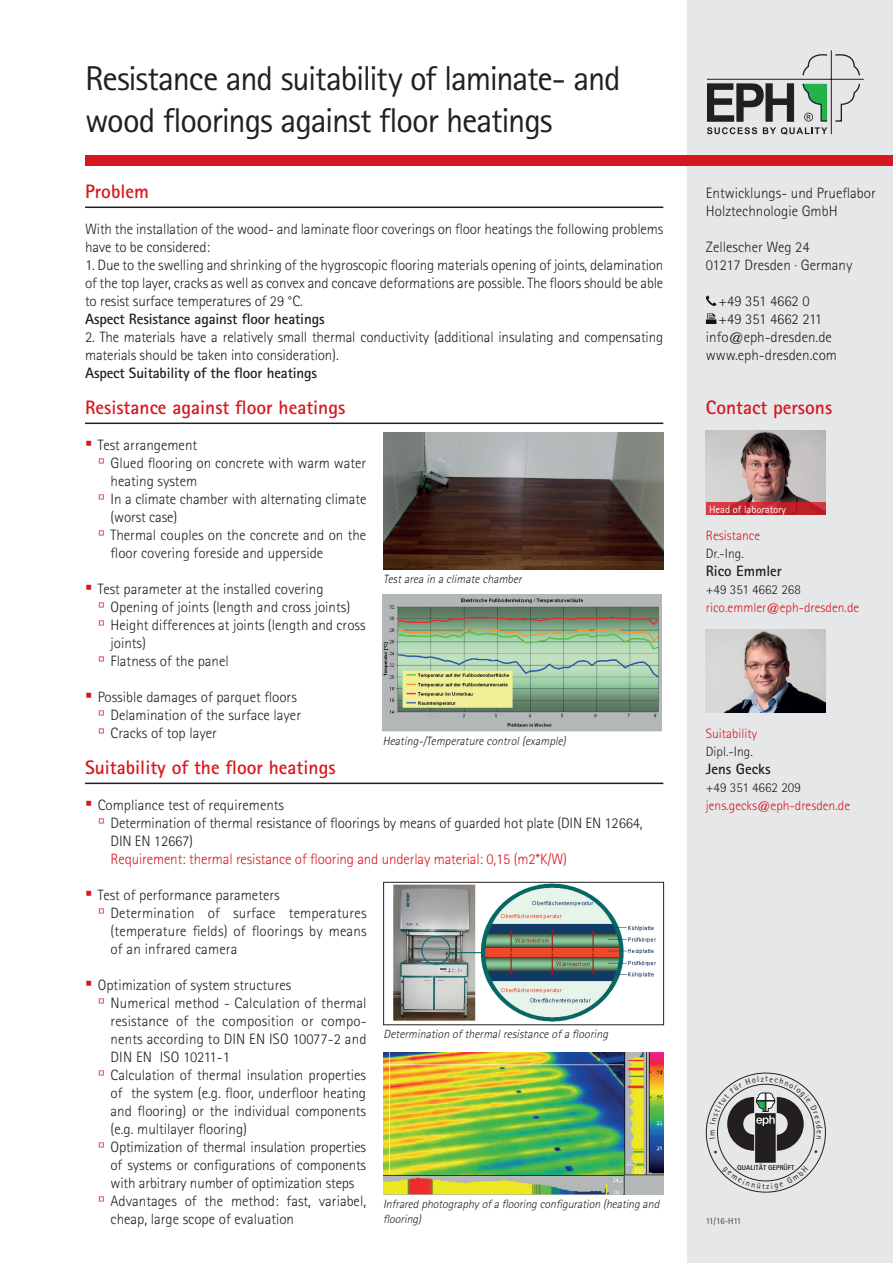
<style>
.page{position:relative;width:893px;height:1263px;background:#fff}
.page>*{position:absolute;margin:0;border:0;box-sizing:border-box;transform-origin:0 0}
.t1{font:34.5px/41.4px "Rotis Sans Serif";letter-spacing:-.035em;color:#231f20}
.t2{font:700 19.5px "Rotis Sans Serif";color:#d7171f}
.t3{font:300 15px/18px "Rotis Sans Serif";color:#231f20}
.t4{font:700 15px "Rotis Sans Serif";letter-spacing:-.01em;color:#231f20}
.t5{font:300 15px "Rotis Sans Serif";letter-spacing:-.01em;color:#d7171f}
.t6{font:300 13.5px "Rotis Sans Serif";color:#d7171f}
.t7{font:300 13.5px "Rotis Sans Serif";color:#231f20}
.t8{font:italic 300 12px/14.4px "Rotis Sans Serif";color:#231f20}
.t9{font:10.5px "Rotis Sans Serif";color:#fff}
.t10{font:300 9px "Rotis Sans Serif";letter-spacing:-.055em;color:#231f20}
.t11{font:800 7.05px "Rotis Sans Serif";color:#231f20}
.s1{font-family:"Calibri";font-weight:400;font-size:21px;color:#d7171f}
.s2{font-size:13.5px}
</style>
<div class="page">
<hr style="left:85px;top:207px;width:578px;height:1px;background:#231f20">
<hr style="left:85px;top:423px;width:578px;height:1px;background:#231f20">
<hr style="left:85px;top:783px;width:578px;height:1px;background:#231f20">
<div style="left:688px;top:0;width:205px;height:1263px;background:#e6e7e9"></div>
<svg style="left:706px;top:295px;width:10px;height:11px"></svg>
<svg style="left:706px;top:313px;width:10px;height:11px"></svg>
<hr style="left:831px;top:50px;width:1px;height:84px;background:#231f20">
<hr style="left:707px;top:79px;width:157px;height:1px;background:#231f20">
<svg style="left:707px;top:52px;width:154px;height:83px"></svg>
<div style="left:85px;top:155px;width:808px;height:11px;background:#d7171f"></div>
<img style="left:383px;top:432px;width:281px;height:137px">
<img style="left:383px;top:594px;width:279px;height:137px">
<img style="left:393px;top:884px;width:264px;height:138px">
<div style="left:383px;top:882px;width:281px;height:143px;border:1px solid #231f20"></div>
<img style="left:383px;top:1052px;width:280px;height:142px">
<img style="left:706px;top:431px;width:120px;height:71px">
<img style="left:706px;top:629px;width:120px;height:84px">
<svg style="left:706px;top:502px;width:120px;height:13px;fill:#c1252b"></svg>
<div style="left:756px;top:1114px;width:19px;height:48px;background:#231f20"></div>
<svg style="left:709px;top:1076px;width:113px;height:77px"></svg>
<svg style="left:722px;top:1166px;width:86px;height:24px"></svg>
<h1 class="t1" style="left:85px;top:58px;width:537px">Resistance and suitability of laminate- and wood floorings against floor heatings</h1>
<h2 class="t2" style="left:85px;top:179px;width:65px">Problem</h2>
<p class="t3" style="left:85px;top:220px;width:580px">With the installation of the wood- and laminate floor coverings on floor heatings the following problems have to be considered:</p>
<p class="t3" style="left:85px;top:256px;width:580px;text-align:justify">1. Due to the swelling and shrinking of the hygroscopic flooring materials opening of joints, delamination of the top layer, cracks as well as convex and concave deformations are possible. The floors should be able to resist surface temperatures of 29 °C.</p>
<p class="t4" style="left:85px;top:309px;width:241px">Aspect Resistance against floor heatings</p>
<p class="t3" style="left:85px;top:328px;width:580px">2. The materials have a relatively small thermal conductivity (additional insulating and compensating materials should be taken into consideration).</p>
<p class="t4" style="left:85px;top:363px;width:234px">Aspect Suitability of the floor heatings</p>
<h2 class="t2" style="left:85px;top:395px;width:262px">Resistance against floor heatings</h2>
<p class="t3" style="left:85px;top:436px;width:114px"><span class="s1">▪</span> Test arrangement</p>
<p class="t3" style="left:98px;top:454px;width:270px"><span class="s1">▫</span> Glued flooring on concrete with warm water</p>
<p class="t3" style="left:111px;top:472px;width:88px">heating system</p>
<p class="t3" style="left:98px;top:490px;width:270px"><span class="s1">▫</span> In a climate chamber with alternating climate</p>
<p class="t3" style="left:111px;top:508px;width:68px">(worst case)</p>
<p class="t3" style="left:98px;top:526px;width:270px"><span class="s1">▫</span> Thermal couples on the concrete and on the</p>
<p class="t3" style="left:111px;top:544px;width:214px">floor covering foreside and upperside</p>
<p class="t3" style="left:85px;top:580px;width:240px"><span class="s1">▪</span> Test parameter at the installed covering</p>
<p class="t3" style="left:98px;top:598px;width:254px"><span class="s1">▫</span> Opening of joints (length and cross joints)</p>
<p class="t3" style="left:98px;top:616px;width:269px"><span class="s1">▫</span> Height differences at joints (length and cross</p>
<p class="t3" style="left:111px;top:634px;width:37px">joints)</p>
<p class="t3" style="left:98px;top:652px;width:133px"><span class="s1">▫</span> Flatness of the panel</p>
<p class="t3" style="left:98px;top:688px;width:205px;text-indent:-13px"><span class="s1">▪</span> Possible damages of parquet floors <span class="s1">▫</span> Delamination of the surface layer <span class="s1">▫</span> Cracks of top layer</p>
<h2 class="t2" style="left:85px;top:755px;width:252px">Suitability of the floor heatings</h2>
<p class="t3" style="left:85px;top:796px;width:201px"><span class="s1">▪</span> Compliance test of requirements</p>
<p class="t3" style="left:98px;top:814px;width:546px"><span class="s1">▫</span> Determination of thermal resistance of floorings by means of guarded hot plate (DIN EN 12664,</p>
<p class="t3" style="left:111px;top:832px;width:84px">DIN EN 12667)</p>
<p class="t5" style="left:111px;top:850px;width:458px">Requirement: thermal resistance of flooring and underlay material: 0,15 (m2*K/W)</p>
<p class="t3" style="left:85px;top:886px;width:196px"><span class="s1">▪</span> Test of performance parameters</p>
<p class="t3" style="left:98px;top:904px;width:270px"><span class="s1">▫</span> Determination of surface temperatures</p>
<p class="t3" style="left:111px;top:922px;width:258px">(temperature fields) of floorings by means</p>
<p class="t3" style="left:111px;top:940px;width:128px">of an infrared camera</p>
<p class="t3" style="left:85px;top:976px;width:208px"><span class="s1">▪</span> Optimization of system structures</p>
<p class="t3" style="left:98px;top:994px;width:270px"><span class="s1">▫</span> Numerical method - Calculation of thermal</p>
<p class="t3" style="left:111px;top:1012px;width:258px">resistance of the composition or compo-</p>
<p class="t3" style="left:111px;top:1030px;width:258px">nents according to DIN EN ISO 10077-2 and</p>
<p class="t3" style="left:111px;top:1048px;width:121px">DIN EN ISO 10211-1</p>
<p class="t3" style="left:98px;top:1066px;width:270px"><span class="s1">▫</span> Calculation of thermal insulation properties</p>
<p class="t3" style="left:111px;top:1084px;width:257px">of the system (e.g. floor, underfloor heating</p>
<p class="t3" style="left:111px;top:1102px;width:257px">and flooring) or the individual components</p>
<p class="t3" style="left:111px;top:1120px;width:138px">(e.g. multilayer flooring)</p>
<p class="t3" style="left:98px;top:1138px;width:270px"><span class="s1">▫</span> Optimization of thermal insulation properties</p>
<p class="t3" style="left:111px;top:1156px;width:257px">of systems or configurations of components</p>
<p class="t3" style="left:111px;top:1174px;width:245px">with arbitrary number of optimization steps</p>
<p class="t3" style="left:98px;top:1192px;width:270px"><span class="s1">▫</span> Advantages of the method: fast, variabel,</p>
<p class="t3" style="left:111px;top:1210px;width:185px">cheap, large scope of evaluation</p>
<p class="t8" style="left:383px;top:571px;width:143px">Testarea in a climate chamber</p>
<p class="t8" style="left:383px;top:733px;width:187px">Heating-/Temperature control(example)</p>
<p class="t8" style="left:384px;top:1027px;width:229px">Determination ofthermalresistance ofa flooring</p>
<p class="t8" style="left:383px;top:1197px;width:280px">Infrared photography ofa flooring configuration (heating and flooring)</p>
<p class="t3" style="left:706px;top:184px;width:171px">Entwicklungs- und Prueflabor<br>Holztechnologie GmbH</p>
<p class="t3" style="left:706px;top:238px;width:148px">Zellescher Weg 24<br>01217 Dresden <span class="s2">·</span> Germany</p>
<p class="t3" style="left:719px;top:292px;width:93px">+49 351 4662 0</p>
<p class="t3" style="left:719px;top:310px;width:105px">+49 351 4662 211</p>
<p class="t3" style="left:706px;top:328px;width:128px">info@eph-dresden.de</p>
<p class="t3" style="left:706px;top:346px;width:133px">www.eph-dresden.com</p>
<h2 class="t2" style="left:706px;top:395px;width:128px">Contact persons</h2>
<p class="t9" style="left:709px;top:503px;width:78px">Head of laboratory</p>
<p class="t6" style="left:706px;top:528px;width:56px">Resistance</p>
<p class="t7" style="left:706px;top:546px;width:39px">Dr.-Ing.</p>
<p class="t4" style="left:706px;top:561px;width:78px">Rico Emmler</p>
<p class="t7" style="left:706px;top:582px;width:96px">+49 351 4662 268</p>
<p class="t6" style="left:706px;top:600px;width:155px">rico.emmler@eph-dresden.de</p>
<p class="t6" style="left:706px;top:726px;width:53px">Suitability</p>
<p class="t7" style="left:706px;top:744px;width:48px">Dipl.-Ing.</p>
<p class="t4" style="left:706px;top:759px;width:66px">Jens Gecks</p>
<p class="t7" style="left:706px;top:780px;width:96px">+49 351 4662 209</p>
<p class="t6" style="left:706px;top:798px;width:146px">jens.gecks@eph-dresden.de</p>
<p class="t11" style="left:737px;top:1163px;width:59px">QUALITÄT GEPRÜFT</p>
<p class="t10" style="left:706px;top:1216px;width:37px">11/16-H11</p>
</div>
